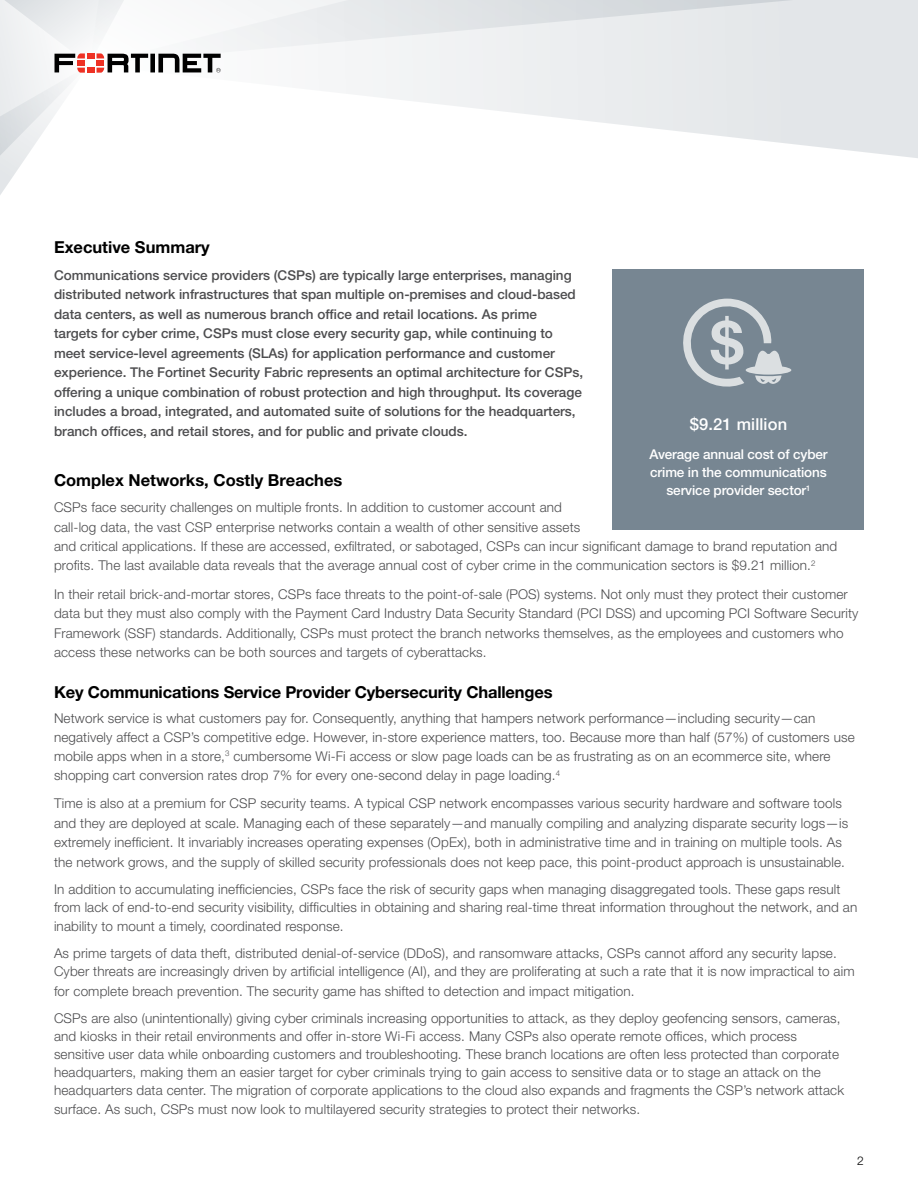
<style>
.page{position:relative;width:918px;height:1188px;background:#fff}
.page>*{position:absolute;margin:0;border:0;box-sizing:border-box;transform-origin:0 0}
.Body_Copy_Sub-SUBHEA{font:700 16.5px "Helvetica Neue LT Pro";letter-spacing:-.01em;color:#000}
.Body_Copy_SUBHEAD__B{font:700 16.5px "Helvetica Neue LT Pro";color:#000}
.Sidebar-call_out{font:500 16.5px "Helvetica Neue LT Pro";letter-spacing:.01em;color:#fff}
.Body_Copy{font:300 13.5px/19.5px "Helvetica Neue LT Pro";letter-spacing:.01em;color:#4d4d4f}
.Body_Copy_Executive{font:500 13.5px/19.5px "Helvetica Neue LT Pro";color:#4d4d4f}
.Sidebar-call_out-2{font:500 13.5px/18px "Helvetica Neue LT Pro";letter-spacing:-.01em;color:#fff;text-align:center}
.t1{font:300 12px "Helvetica Neue LT Pro";color:#000}
</style>
<div class="page">
<svg style="left:345px;top:65px;width:573px;height:93px"></svg>
<svg style="left:221px;top:0;width:697px;height:65px"></svg>
<svg style="left:0;top:0;width:221px;height:195px"></svg>
<div style="left:612px;top:269px;width:252px;height:260px;background:#778692"></div>
<svg style="left:683px;top:299px;width:108px;height:88px"></svg>
<p class="Body_Copy_SUBHEAD__B" style="left:54px;top:237px;width:157px">Executive Summary</p>
<p class="Body_Copy_Executive" style="left:54px;top:265px;width:531px">Communications service providers (CSPs) are typically large enterprises, managing distributed network infrastructures that span multiple on-premises and cloud-based data centers, as well as numerous branch office and retail locations. As prime targets for cyber crime, CSPs must close every security gap, while continuing to meet service-level agreements (SLAs) for application performance and customer experience. The Fortinet Security Fabric represents an optimal architecture for CSPs, offering a unique combination of robust protection and high throughput. Its coverage includes a broad, integrated, and automated suite of solutions for the headquarters, branch offices, and retail stores, and for public and private clouds.</p>
<p class="Body_Copy_SUBHEAD__B" style="left:54px;top:470px;width:290px">Complex Networks, Costly Breaches</p>
<p class="Body_Copy" style="left:54px;top:497px;width:528px">CSPs face security challenges on multiple fronts. In addition to customer account and call-log data, the vast CSP enterprise networks contain a wealth of other sensitive assets</p>
<p class="Sidebar-call_out" style="left:690px;top:414px;width:99px">$9.21 million</p>
<p class="Sidebar-call_out-2" style="left:649px;top:445px;width:180px">Average annual cost of cyber crime in the communications service provider sector<sup>1</sup></p>
<p class="Body_Copy" style="left:54px;top:536px;width:785px">and critical applications. If these are accessed, exfiltrated, or sabotaged, CSPs can incur significant damage to brand reputation and profits. The last available data reveals that the average annual cost of cyber crime in the communication sectors is $9.21 million.<sup>2</sup></p>
<p class="Body_Copy" style="left:54px;top:584px;width:806px">In their retail brick-and-mortar stores, CSPs face threats to the point-of-sale (POS) systems. Not only must they protect their customer data but they must also comply with the Payment Card Industry Data Security Standard (PCI DSS) and upcoming PCI Software Security Framework (SSF) standards. Additionally, CSPs must protect the branch networks themselves, as the employees and customers who access these networks can be both sources and targets of cyberattacks.</p>
<p class="Body_Copy_Sub-SUBHEA" style="left:54px;top:681px;width:500px">Key Communications Service Provider Cybersecurity Challenges</p>
<p class="Body_Copy" style="left:54px;top:708px;width:802px;line-height:19px">Network service is what customers pay for. Consequently, anything that hampers network performance—including security—can negatively affect a CSP’s competitive edge. However, in-store experience matters, too. Because more than half (57%) of customers use mobile apps when in a store,<sup>3</sup> cumbersome Wi-Fi access or slow page loads can be as frustrating as on an ecommerce site, where shopping cart conversion rates drop 7% for every one-second delay in page loading.<sup>4</sup></p>
<p class="Body_Copy" style="left:54px;top:794px;width:796px">Time is also at a premium for CSP security teams. A typical CSP network encompasses various security hardware and software tools and they are deployed at scale. Managing each of these separately—and manually compiling and analyzing disparate security logs—is extremely inefficient. It invariably increases operating expenses (OpEx), both in administrative time and in training on multiple tools. As the network grows, and the supply of skilled security professionals does not keep pace, this point-product approach is unsustainable.</p>
<p class="Body_Copy" style="left:54px;top:880px;width:805px;line-height:18px">In addition to accumulating inefficiencies, CSPs face the risk of security gaps when managing disaggregated tools. These gaps result from lack of end-to-end security visibility, difficulties in obtaining and sharing real-time threat information throughout the network, and an</p>
<p class="Body_Copy" style="left:54px;top:917px;width:291px">inability to mount a timely, coordinated response.</p>
<p class="Body_Copy" style="left:54px;top:944px;width:802px;line-height:18px">As prime targets of data theft, distributed denial-of-service (DDoS), and ransomware attacks, CSPs cannot afford any security lapse.<br>Cyber threats are increasingly driven by artificial intelligence (AI), and they are proliferating at such a rate that it is now impractical to aim</p>
<p class="Body_Copy" style="left:54px;top:981px;width:582px">for complete breach prevention. The security game has shifted to detection and impact mitigation.</p>
<p class="Body_Copy" style="left:54px;top:1009px;width:792px;line-height:18px">CSPs are also (unintentionally) giving cyber criminals increasing opportunities to attack, as they deploy geofencing sensors, cameras, and kiosks in their retail environments and offer in-store Wi-Fi access. Many CSPs also operate remote offices, which process sensitive user data while onboarding customers and troubleshooting. These branch locations are often less protected than corporate headquarters, making them an easier target for cyber criminals trying to gain access to sensitive data or to stage an attack on the headquarters data center. The migration of corporate applications to the cloud also expands and fragments the CSP’s network attack</p>
<p class="Body_Copy" style="left:54px;top:1099px;width:588px">surface. As such, CSPs must now look to multilayered security strategies to protect their networks.</p>
<p class="t1" style="left:857px;top:1154px;width:8px">2</p>
</div>
